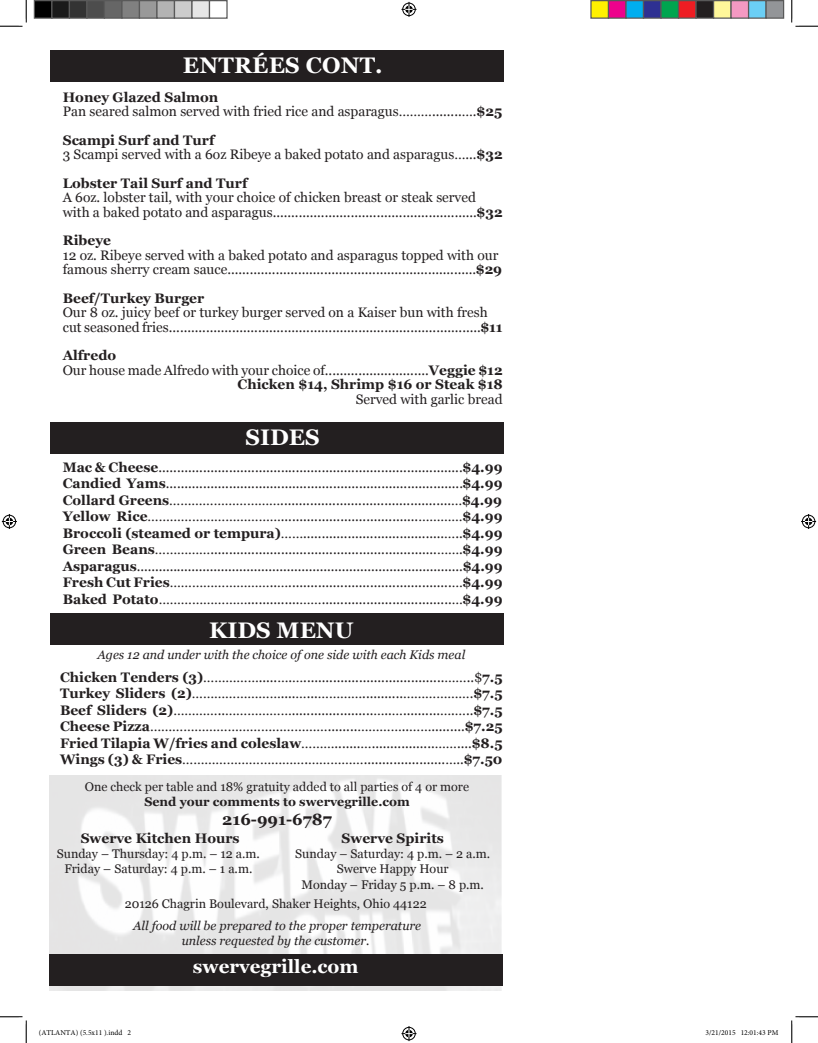
<style>
.page{position:relative;width:818px;height:1043px;background:#fff}
.page>*{position:absolute;margin:0;border:0;box-sizing:border-box;transform-origin:0 0}
.t1{font:700 22.5px "Georgia";color:#fff}
.t2{font:700 18.75px "Georgia";color:#fff}
.t3{font:700 16.25px "Georgia";color:#231f20}
.t4{font:13.75px/16.5px "Georgia";color:#231f20}
.t5{font:700 13.75px "Georgia";color:#231f20}
.t6{font:12.5px/15px "Georgia";color:#231f20;text-align:center}
.t7{font:italic 12.5px/15px "Georgia";color:#231f20;text-align:center}
.t8{font:700 12.5px "Georgia";color:#231f20}
.t9{font:7.5px "Minion Pro";color:#000}
.s1{font-weight:700}
</style>
<div class="page">
<div style="left:50px;top:613px;width:453px;height:32px;background:#231f20"></div>
<div style="left:50px;top:422px;width:453px;height:32px;background:#231f20"></div>
<div style="left:50px;top:50px;width:453px;height:31px;background:#231f20"></div>
<img style="left:50px;top:775px;width:451px;height:215px">
<div style="left:49px;top:953px;width:453px;height:32px;background:#231f20"></div>
<svg style="left:0;top:0;width:27px;height:27px"></svg>
<svg style="left:0;top:1016px;width:27px;height:26px"></svg>
<svg style="left:791px;top:0;width:27px;height:27px"></svg>
<svg style="left:791px;top:1016px;width:27px;height:26px"></svg>
<svg style="left:401px;top:2px;width:15px;height:15px"></svg>
<svg style="left:401px;top:1026px;width:15px;height:15px"></svg>
<svg style="left:2px;top:514px;width:15px;height:15px"></svg>
<svg style="left:801px;top:514px;width:15px;height:15px"></svg>
<div style="left:34px;top:1px;width:18px;height:17px;background:#000"></div>
<div style="left:34px;top:0;width:18px;height:19px;border:1px solid #595959"></div>
<div style="left:52px;top:1px;width:17px;height:17px;background:#1a1a1a"></div>
<div style="left:51px;top:0;width:19px;height:19px;border:1px solid #595959"></div>
<div style="left:69px;top:1px;width:18px;height:17px;background:#333"></div>
<div style="left:69px;top:0;width:19px;height:19px;border:1px solid #595959"></div>
<div style="left:87px;top:1px;width:17px;height:17px;background:#4d4d4d"></div>
<div style="left:86px;top:0;width:19px;height:19px;border:1px solid #595959"></div>
<div style="left:104px;top:1px;width:18px;height:17px;background:#666"></div>
<div style="left:104px;top:0;width:18px;height:19px;border:1px solid #595959"></div>
<div style="left:122px;top:1px;width:17px;height:17px;background:#808080"></div>
<div style="left:121px;top:0;width:19px;height:19px;border:1px solid #595959"></div>
<div style="left:139px;top:1px;width:18px;height:17px;background:#999"></div>
<div style="left:139px;top:0;width:19px;height:19px;border:1px solid #595959"></div>
<div style="left:157px;top:1px;width:17px;height:17px;background:#b3b3b3"></div>
<div style="left:156px;top:0;width:19px;height:19px;border:1px solid #595959"></div>
<div style="left:174px;top:1px;width:18px;height:17px;background:#ccc"></div>
<div style="left:174px;top:0;width:18px;height:19px;border:1px solid #595959"></div>
<div style="left:192px;top:1px;width:17px;height:17px;background:#e6e6e6"></div>
<div style="left:191px;top:0;width:19px;height:19px;border:1px solid #595959"></div>
<div style="left:209px;top:0;width:19px;height:19px;border:1px solid #595959"></div>
<div style="left:591px;top:1px;width:17px;height:17px;background:#fff101"></div>
<div style="left:590px;top:0;width:19px;height:19px;border:1px solid #595959"></div>
<div style="left:608px;top:1px;width:18px;height:17px;background:#ed028c"></div>
<div style="left:608px;top:0;width:18px;height:19px;border:1px solid #595959"></div>
<div style="left:626px;top:1px;width:17px;height:17px;background:#00aeef"></div>
<div style="left:625px;top:0;width:19px;height:19px;border:1px solid #595959"></div>
<div style="left:643px;top:1px;width:18px;height:17px;background:#2e3092"></div>
<div style="left:642px;top:0;width:19px;height:19px;border:1px solid #595959"></div>
<div style="left:661px;top:1px;width:17px;height:17px;background:#00a54f"></div>
<div style="left:660px;top:0;width:19px;height:19px;border:1px solid #595959"></div>
<div style="left:678px;top:1px;width:18px;height:17px;background:#ee1d23"></div>
<div style="left:678px;top:0;width:18px;height:19px;border:1px solid #595959"></div>
<div style="left:696px;top:1px;width:17px;height:17px;background:#231f20"></div>
<div style="left:695px;top:0;width:19px;height:19px;border:1px solid #595959"></div>
<div style="left:713px;top:1px;width:18px;height:17px;background:#fff79a"></div>
<div style="left:712px;top:0;width:19px;height:19px;border:1px solid #595959"></div>
<div style="left:731px;top:1px;width:17px;height:17px;background:#f499c2"></div>
<div style="left:730px;top:0;width:19px;height:19px;border:1px solid #595959"></div>
<div style="left:748px;top:1px;width:18px;height:17px;background:#6bcff6"></div>
<div style="left:748px;top:0;width:18px;height:19px;border:1px solid #595959"></div>
<div style="left:766px;top:1px;width:17px;height:17px;background:#939598"></div>
<div style="left:765px;top:0;width:19px;height:19px;border:1px solid #595959"></div>
<h1 class="t1" style="left:183px;top:51px;width:201px">ENTRÉES CONT.</h1>
<p class="t4" style="left:63px;top:90px;width:441px;line-height:14.4px"><span class="s1">Honey Glazed Salmon<br></span>Pan seared salmon served with fried rice and asparagus………........….<span class="s1">$25</span></p>
<p class="t4" style="left:63px;top:133px;width:441px;line-height:14.4px"><span class="s1">Scampi Surf and Turf<br></span>3 Scampi served with a 6oz Ribeye a baked potato and asparagus…...<span class="s1">$32</span></p>
<p class="t5" style="left:63px;top:174px;width:186px">Lobster Tail Surf and Turf</p>
<p class="t4" style="left:63px;top:191px;width:441px;line-height:14.4px">A 6oz. lobster tail, with your choice of chicken breast or steak served with a baked potato and asparagus.......................................................<span class="s1">$32</span></p>
<p class="t5" style="left:63px;top:232px;width:50px">Ribeye</p>
<p class="t4" style="left:63px;top:248px;width:441px;line-height:14.4px">12 oz. Ribeye served with a baked potato and asparagus topped with our famous sherry cream sauce...................................................................<span class="s1">$29</span></p>
<p class="t5" style="left:63px;top:289px;width:143px">Beef/Turkey Burger</p>
<p class="t4" style="left:63px;top:305px;width:441px;line-height:14.4px">Our 8 oz. juicy beef or turkey burger served on a Kaiser bun with fresh cut seasoned fries....................................................................................<span class="s1">$11</span></p>
<p class="t5" style="left:63px;top:347px;width:55px">Alfredo</p>
<p class="t4" style="left:63px;top:362px;width:441px">Our house made Alfredo with your choice of............................<span class="s1">Veggie $12</span></p>
<p class="t5" style="left:237px;top:375px;width:266px">Chicken $14, Shrimp $16 or Steak $18</p>
<p class="t4" style="left:356px;top:391px;width:148px">Served with garlic bread</p>
<h1 class="t1" style="left:245px;top:423px;width:76px">SIDES</h1>
<p class="t4" style="left:63px;top:459px;width:441px;text-align:justify"><span class="s1">Mac &amp; Cheese</span>..................................................................................<span class="s1">$4.99<br>Candied Yams</span>................................................................................<span class="s1">$4.99<br>Collard Greens</span>…………………………..............................................…<span class="s1">$4.99<br>Yellow Rice</span>……………………………….....................................…………<span class="s1">$4.99<br>Broccoli (steamed or tempura)</span>……......................................…..<span class="s1">$4.99<br>Green Beans</span>…………….............................................................…….<span class="s1">$4.99<br>Asparagus</span>.........................................................................................<span class="s1">$4.99<br>Fresh Cut Fries</span>………………………..…............................................…<span class="s1">$4.99<br>Baked Potato</span>……………………..............……...................................…<span class="s1">$4.99</span></p>
<h1 class="t1" style="left:209px;top:615px;width:146px">KIDS MENU</h1>
<p class="t7" style="left:97px;top:647px;width:369px">Ages 12 and under with the choice of one side with each Kids meal</p>
<p class="t4" style="left:60px;top:669px;width:444px;text-align:justify"><span class="s1">Chicken Tenders (3)</span>…………….....….…......................................……..$<span class="s1">7.5<br>Turkey Sliders (2)</span>……………………....…...…………...........……………….<span class="s1">$7.5<br>Beef Sliders (2)</span>…………..………………......................…..…..........….…..<span class="s1">$7.5<br>Cheese Pizza</span>…………………………………………........…………..…….........<span class="s1">$7.25<br>Fried Tilapia W/fries and coleslaw</span>……….......….................……....<span class="s1">$8.5<br>Wings (3) &amp; Fries</span>…………………………….……………......................…..<span class="s1">$7.50</span></p>
<p class="t6" style="left:85px;top:779px;width:386px">One check per table and 18% gratuity added to all parties of 4 or more</p>
<p class="t8" style="left:144px;top:793px;width:267px">Send your comments to swervegrille.com</p>
<p class="t3" style="left:222px;top:809px;width:111px">216-991-6787</p>
<p class="t5" style="left:341px;top:829px;width:104px">Swerve Spirits</p>
<p class="t6" style="left:295px;top:846px;width:196px">Sunday – Saturday: 4 p.m. – 2 a.m.<br>Swerve Happy Hour</p>
<p class="t6" style="left:301px;top:877px;width:184px">Monday – Friday 5 p.m. – 8 p.m.</p>
<p class="t5" style="left:81px;top:829px;width:160px">Swerve Kitchen Hours</p>
<p class="t6" style="left:57px;top:846px;width:205px">Sunday – Thursday: 4 p.m. – 12 a.m.<br>Friday – Saturday: 4 p.m. – 1 a.m.</p>
<p class="t6" style="left:125px;top:897px;width:303px">20126 Chagrin Boulevard, Shaker Heights, Ohio 44122</p>
<p class="t7" style="left:133px;top:918px;width:289px">All food will be prepared to the proper temperature unless requested by the customer.</p>
<h2 class="t2" style="left:193px;top:954px;width:167px">swervegrille.com</h2>
<p class="t9" style="left:39px;top:1028px;width:94px">(ATLANTA) (5.5x11 ).indd 2</p>
<p class="t9" style="left:705px;top:1028px;width:74px">3/21/2015 12:01:43 PM</p>
</div>
